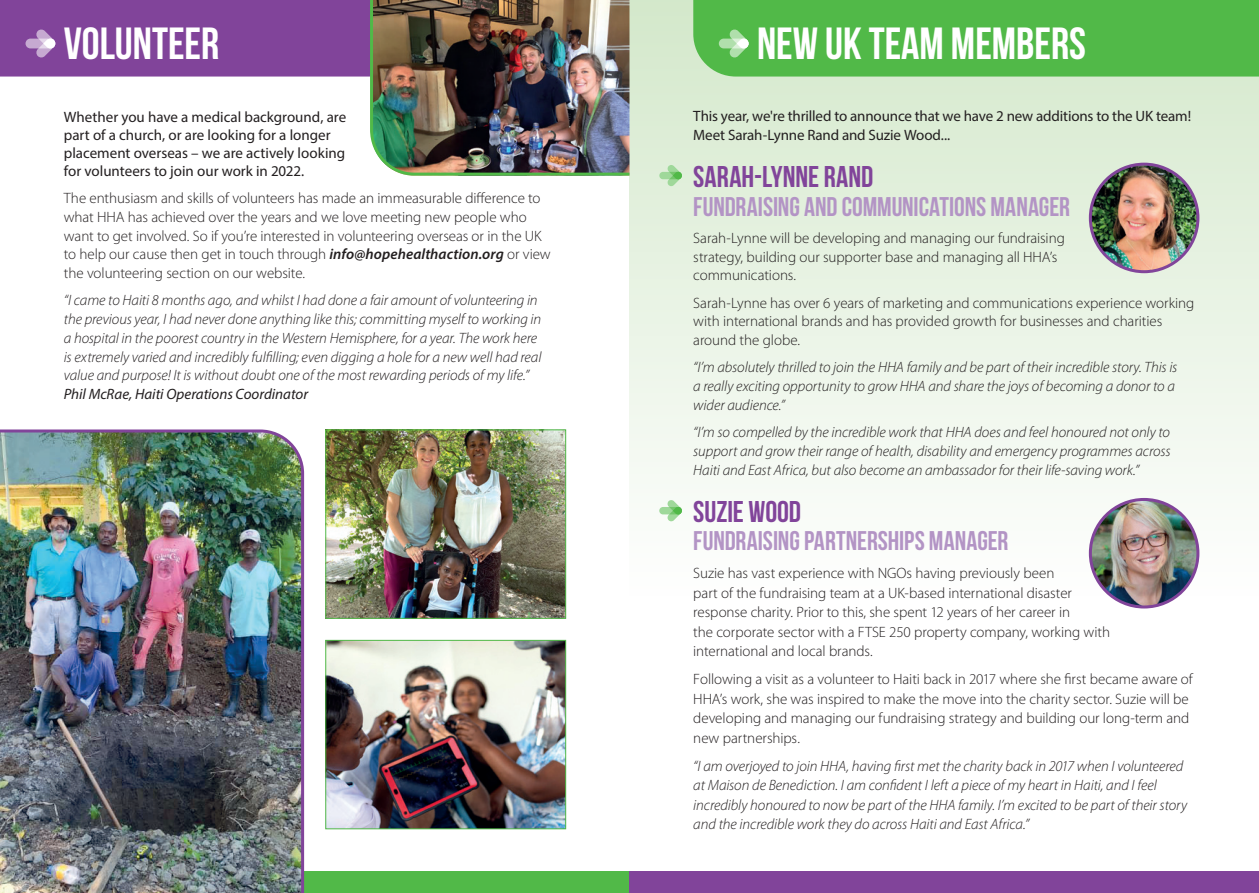
<style>
.page{position:relative;width:1259px;height:893px;background:#fff}
.page>*{position:absolute;margin:0;border:0;box-sizing:border-box;transform-origin:0 0}
.t1{font:45px "Bebas Neue";color:#fff}
.t2{font:30px "Bebas Neue";color:#81449a}
.t3{font:27px "Bebas Neue";letter-spacing:-.005em;color:#b394c5}
.t4{font:300 15px/18.8px "Myriad Pro";letter-spacing:-.005em;color:#231f20}
.t5{font:italic 300 15px/18.8px "Myriad Pro";letter-spacing:-.005em;color:#231f20}
.t6{font:15px/18px "Myriad Pro";letter-spacing:-.005em;color:#231f20}
.t7{font:italic 15px "Myriad Pro";color:#231f20}
.s1{font-weight:600;font-style:italic}
</style>
<div class="page">
<div style="left:629px;top:0;width:630px;height:595px;background:linear-gradient(to bottom,#d3e8cb,#fefefe)"></div>
<div style="left:0;top:0;width:368px;height:77px;background:#81449a"></div>
<div style="left:693px;top:0;width:566px;height:77px;background:#51b948"></div>
<div style="left:0;top:872px;width:629px;height:21px;background:#51b948"></div>
<div style="left:629px;top:872px;width:630px;height:21px;background:#81449a"></div>
<svg style="left:659px;top:165px;width:23px;height:21px"></svg>
<svg style="left:659px;top:500px;width:23px;height:21px"></svg>
<img style="left:1090px;top:499px;width:108px;height:108px;border-radius:54px">
<div style="left:1089px;top:498px;width:110px;height:110px;border:3px solid #81449a;border-radius:50%"></div>
<img style="left:1090px;top:164px;width:108px;height:108px;border-radius:54px">
<div style="left:1089px;top:163px;width:110px;height:110px;border:3px solid #81449a;border-radius:50%"></div>
<img style="left:368px;top:0;width:264px;height:177px">
<img style="left:327px;top:431px;width:237px;height:186px">
<div style="left:325px;top:429px;width:241px;height:190px;border:1px solid #51b948"></div>
<img style="left:327px;top:642px;width:237px;height:185px">
<div style="left:325px;top:640px;width:241px;height:189px;border:1px solid #51b948"></div>
<img style="left:0;top:429px;width:306px;height:464px">
<h1 class="t1" style="left:64px;top:19px;width:157px">VOLUNTEER</h1>
<h1 class="t1" style="left:757px;top:19px;width:330px">NEW UK TEAM MEMBERS</h1>
<p class="t6" style="left:64px;top:108px;width:284px">Whether you have a medical background, are part of a church, or are looking for a longer placement overseas – we are actively looking for volunteers to join our work in 2022.</p>
<p class="t4" style="left:64px;top:189px;width:488px">The enthusiasm and skills of volunteers has made an immeasurable difference to what HHA has achieved over the years and we love meeting new people who want to get involved. So if you’re interested in volunteering overseas or in the UK to help our cause then get in touch through <span class="s1">info@hopehealthaction.org</span> or view the volunteering section on our website.</p>
<p class="t5" style="left:64px;top:291px;width:479px">“I came to Haiti 8 months ago, and whilst I had done a fair amount of volunteering in the previous year, I had never done anything like this; committing myself to working in a hospital in the poorest country in the Western Hemisphere, for a year. The work here is extremely varied and incredibly fulfilling; even digging a hole for a new well had real value and purpose! It is without doubt one of the most rewarding periods of my life.”</p>
<p class="t7" style="left:64px;top:385px;width:246px">Phil McRae, Haiti Operations Coordinator</p>
<p class="t6" style="left:693px;top:106px;width:499px;line-height:19.5px">This year, we're thrilled to announce that we have 2 new additions to the UK team!<br>Meet Sarah-Lynne Rand and Suzie Wood...</p>
<h2 class="t2" style="left:693px;top:160px;width:182px">SARAH-LYNNE RAND</h2>
<h3 class="t3" style="left:693px;top:191px;width:378px">FUNDRAISING AND COMMUNICATIONS MANAGER</h3>
<p class="t4" style="left:693px;top:229px;width:373px">Sarah-Lynne will be developing and managing our fundraising strategy, building our supporter base and managing all HHA’s communications.</p>
<p class="t4" style="left:693px;top:293px;width:503px">Sarah-Lynne has over 6 years of marketing and communications experience working with international brands and has provided growth for businesses and charities around the globe.</p>
<p class="t5" style="left:693px;top:358px;width:485px">“I’m absolutely thrilled to join the HHA family and be part of their incredible story. This is a really exciting opportunity to grow HHA and share the joys of becoming a donor to a wider audience.”</p>
<p class="t5" style="left:693px;top:423px;width:479px;text-align:justify">“I’m so compelled by the incredible work that HHA does and feel honoured not only to support and grow their range of health, disability and emergency programmes across Haiti and East Africa, but also become an ambassador for their life-saving work.”</p>
<h2 class="t2" style="left:693px;top:495px;width:109px">SUZIE WOOD</h2>
<h3 class="t3" style="left:693px;top:526px;width:317px">FUNDRAISING PARTNERSHIPS MANAGER</h3>
<p class="t4" style="left:693px;top:564px;width:418px;line-height:19.5px">Suzie has vast experience with NGOs having previously been<br>part of the fundraising team at a UK-based international disaster response charity. Prior to this, she spent 12 years of her career in<br>the corporate sector with a FTSE 250 property company, working with international and local brands.</p>
<p class="t4" style="left:693px;top:670px;width:501px;line-height:19.5px">Following a visit as a volunteer to Haiti back in 2017 where she first became aware of HHA’s work, she was inspired to make the move into the charity sector. Suzie will be developing and managing our fundraising strategy and building our long-term and new partnerships.</p>
<p class="t5" style="left:693px;top:756px;width:495px;line-height:19.5px">“I am overjoyed to join HHA, having first met the charity back in 2017 when I volunteered at Maison de Benediction. I am confident I left a piece of my heart in Haiti, and I feel incredibly honoured to now be part of the HHA family. I’m excited to be part of their story and the incredible work they do across Haiti and East Africa.”</p>
</div>
